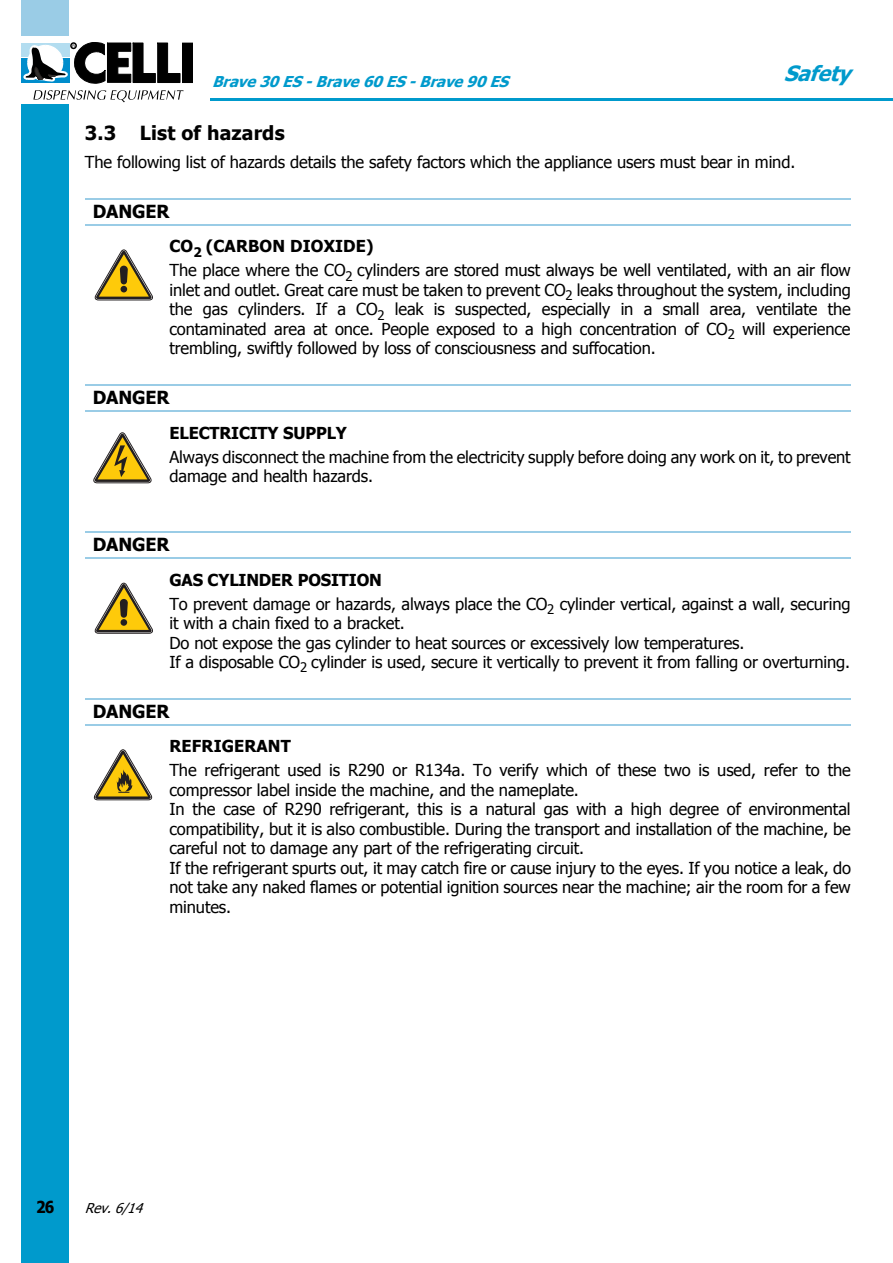
<style>
.page{position:relative;width:893px;height:1263px;background:#fff}
.page>*{position:absolute;margin:0;border:0;box-sizing:border-box;transform-origin:0 0}
.t1{font:italic 700 21px "Tahoma";color:#009acc}
.t2{font:700 19.5px "Tahoma";letter-spacing:.01em;color:#000}
.t3{font:700 18px "Tahoma";letter-spacing:-.01em;color:#000}
.t4{font:16.5px/19.5px "Tahoma";letter-spacing:-.005em;color:#000}
.t5{font:700 16.5px "Tahoma";letter-spacing:-.01em;color:#000}
.t6{font:700 16.5px "Tahoma";letter-spacing:.01em;color:#000}
.t7{font:700 16.5px "Tahoma";letter-spacing:-.01em;color:#000;scale:.91 1}
.t8{font:italic 700 15px "Tahoma";color:#009acc}
.t9{font:italic 13.5px "Tahoma";color:#000}
.s1{font-weight:700}
</style>
<div class="page">
<div style="left:21px;top:105px;width:48px;height:1158px;background:#009acc"></div>
<hr style="left:21px;top:104px;width:48px;height:1px;background:#009acc">
<svg style="left:33px;top:90px;width:151px;height:12px"></svg>
<div style="left:182px;top:43px;width:11px;height:40px;background:#000"></div>
<div style="left:21px;top:43px;width:48px;height:14px;background:#b3ddf0"></div>
<div style="left:21px;top:58px;width:48px;height:25px;background:#008dcc"></div>
<svg style="left:23px;top:42px;width:158px;height:42px"></svg>
<hr style="left:212px;top:98px;width:681px;height:3px;background:#009acc">
<div style="left:21px;top:0;width:48px;height:36px;background:#9acce6"></div>
<hr style="left:85px;top:198px;width:765px;height:2px;background:#9acce6">
<hr style="left:85px;top:224px;width:765px;height:2px;background:#9acce6">
<hr style="left:85px;top:385px;width:765px;height:1px;background:#9acce6">
<hr style="left:85px;top:410px;width:765px;height:2px;background:#9acce6">
<hr style="left:85px;top:532px;width:765px;height:1px;background:#9acce6">
<hr style="left:85px;top:557px;width:765px;height:2px;background:#9acce6">
<hr style="left:85px;top:698px;width:765px;height:2px;background:#9acce6">
<hr style="left:85px;top:724px;width:765px;height:1px;background:#9acce6">
<svg style="left:94px;top:249px;width:59px;height:52px"></svg>
<svg style="left:93px;top:432px;width:59px;height:52px"></svg>
<svg style="left:94px;top:583px;width:59px;height:51px"></svg>
<svg style="left:94px;top:749px;width:58px;height:51px"></svg>
<p class="t1" style="left:784px;top:60px;width:68px">Safety</p>
<p class="t8" style="left:212px;top:72px;width:304px">Brave30ES-Brave60ES-Brave90ES</p>
<p class="t2" style="left:85px;top:121px;width:201px">3.3 List of hazards</p>
<p class="t4" style="left:85px;top:152px;width:712px">The following list of hazards details the safety factors which the appliance users must bear in mind.</p>
<p class="t3" style="left:93px;top:200px;width:78px">DANGER</p>
<p class="t4" style="left:169px;top:234px;width:683px;line-height:24px"><span class="s1">CO</span><sub>2</sub> <span class="s1">(CARBON DIOXIDE)<br></span>The place where the CO<sub>2</sub> cylinders are stored must always be well ventilated, with an air flow</p>
<p class="t4" style="left:169px;top:280px;width:683px;text-align:justify">inlet and outlet. Great care must be taken to prevent CO<sub>2</sub> leaks throughout the system, including the gas cylinders. If a CO<sub>2</sub> leak is suspected, especially in a small area, ventilate the contaminated area at once. People exposed to a high concentration of CO<sub>2</sub> will experience trembling, swiftly followed by loss of consciousness and suffocation.</p>
<p class="t3" style="left:93px;top:386px;width:78px">DANGER</p>
<p class="t5" style="left:169px;top:422px;width:179px">ELECTRICITY SUPPLY</p>
<p class="t4" style="left:169px;top:446px;width:683px">Always disconnect the machine from the electricity supply before doing any work on it, to prevent damage and health hazards.</p>
<p class="t3" style="left:93px;top:533px;width:78px">DANGER</p>
<p class="t4" style="left:169px;top:567px;width:682px;line-height:24px"><span class="s1">GAS CYLINDER POSITION<br></span>To prevent damage or hazards, always place the CO<sub>2</sub> cylinder vertical, against a wall, securing</p>
<p class="t4" style="left:169px;top:613px;width:682px">it with a chain fixed to a bracket.<br>Do not expose the gas cylinder to heat sources or excessively low temperatures.<br>If a disposable CO<sub>2</sub> cylinder is used, secure it vertically to prevent it from falling or overturning.</p>
<p class="t3" style="left:93px;top:700px;width:78px">DANGER</p>
<p class="t6" style="left:169px;top:736px;width:123px">REFRIGERANT</p>
<p class="t4" style="left:169px;top:760px;width:683px">The refrigerant used is R290 or R134a. To verify which of these two is used, refer to the compressor label inside the machine, and the nameplate.<br>In the case of R290 refrigerant, this is a natural gas with a high degree of environmental compatibility, but it is also combustible. During the transport and installation of the machine, be careful not to damage any part of the refrigerating circuit.<br>If the refrigerant spurts out, it may catch fire or cause injury to the eyes. If you notice a leak, do not take any naked flames or potential ignition sources near the machine; air the room for a few minutes.</p>
<p class="t7" style="left:36px;top:1196px;width:22px">26</p>
<p class="t9" style="left:85px;top:1199px;width:64px">Rev.6/ 14</p>
</div>
